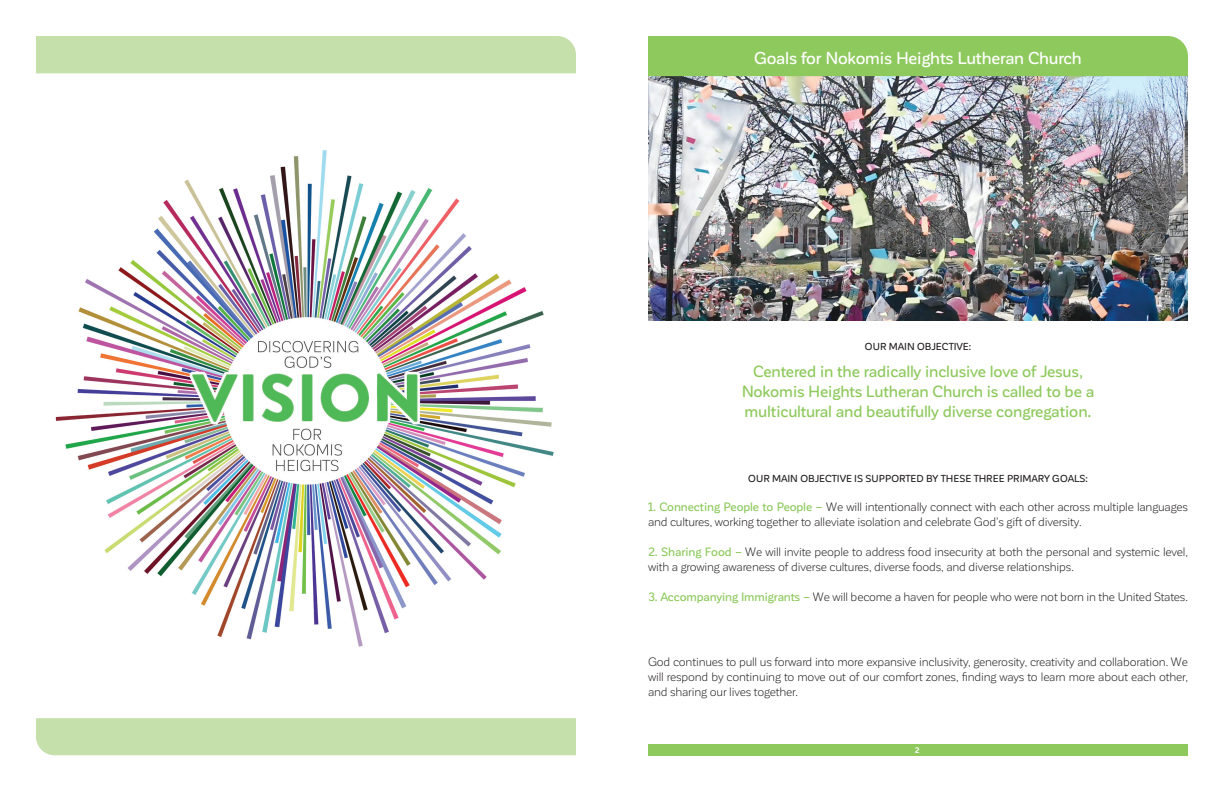
<style>
.page{position:relative;width:1224px;height:792px;background:#fff}
.page>*{position:absolute;margin:0;border:0;box-sizing:border-box;transform-origin:0 0}
.t1{font:500 17px "Corporative Sans Rd";letter-spacing:-.01em;color:#fff}
.t2{font:500 16px/20px "Corporative Sans Rd";letter-spacing:-.01em;color:#8ec95d;text-align:center}
.t3{font:12px/15px "Corporative Sans Rd";letter-spacing:-.015em;color:#231f20}
.t4{font:500 10px "Corporative Sans Rd";color:#231f20}
.t5{font:700 8px "Corporative Sans Rd";color:#fff}
.s1{font-weight:500;color:#8ec95d}
</style>
<div class="page">
<img style="left:55px;top:150px;width:499px;height:497px">
<div style="left:36px;top:718px;width:540px;height:37px;background:#c5e0ab"></div>
<div style="left:36px;top:36px;width:540px;height:37px;background:#c5e0ab"></div>
<img style="left:648px;top:76px;width:540px;height:245px">
<div style="left:648px;top:36px;width:540px;height:40px;background:#8ec95d"></div>
<div style="left:648px;top:744px;width:540px;height:12px;background:#8ec95d"></div>
<h1 class="t1" style="left:754px;top:48px;width:329px">Goals for Nokomis Heights Lutheran Church</h1>
<p class="t4" style="left:865px;top:341px;width:108px">OUR MAIN OBJECTIVE:</p>
<h2 class="t2" style="left:742px;top:362px;width:354px">Centered in the radically inclusive love of Jesus,<br>Nokomis Heights Lutheran Church is called to be a multicultural and beautifully diverse congregation.</h2>
<p class="t4" style="left:748px;top:473px;width:341px">OUR MAIN OBJECTIVE IS SUPPORTED BY THESE THREE PRIMARY GOALS:</p>
<p class="t3" style="left:648px;top:499px;width:542px"><span class="s1">1. Connecting People to People –</span> We will intentionally connect with each other across multiple languages and cultures, working together to alleviate isolation and celebrate God’s gift of diversity.</p>
<p class="t3" style="left:648px;top:544px;width:541px"><span class="s1">2. Sharing Food –</span> We will invite people to address food insecurity at both the personal and systemic level, with a growing awareness of diverse cultures, diverse foods, and diverse relationships.</p>
<p class="t3" style="left:648px;top:589px;width:541px"><span class="s1">3. Accompanying Immigrants –</span> We will become a haven for people who were not born in the United States.</p>
<p class="t3" style="left:648px;top:654px;width:542px;text-align:justify">God continues to pull us forward into more expansive inclusivity, generosity, creativity and collaboration. We will respond by continuing to move out of our comfort zones, finding ways to learn more about each other, and sharing our lives together.</p>
<p class="t5" style="left:915px;top:746px;width:6px">2</p>
</div>
